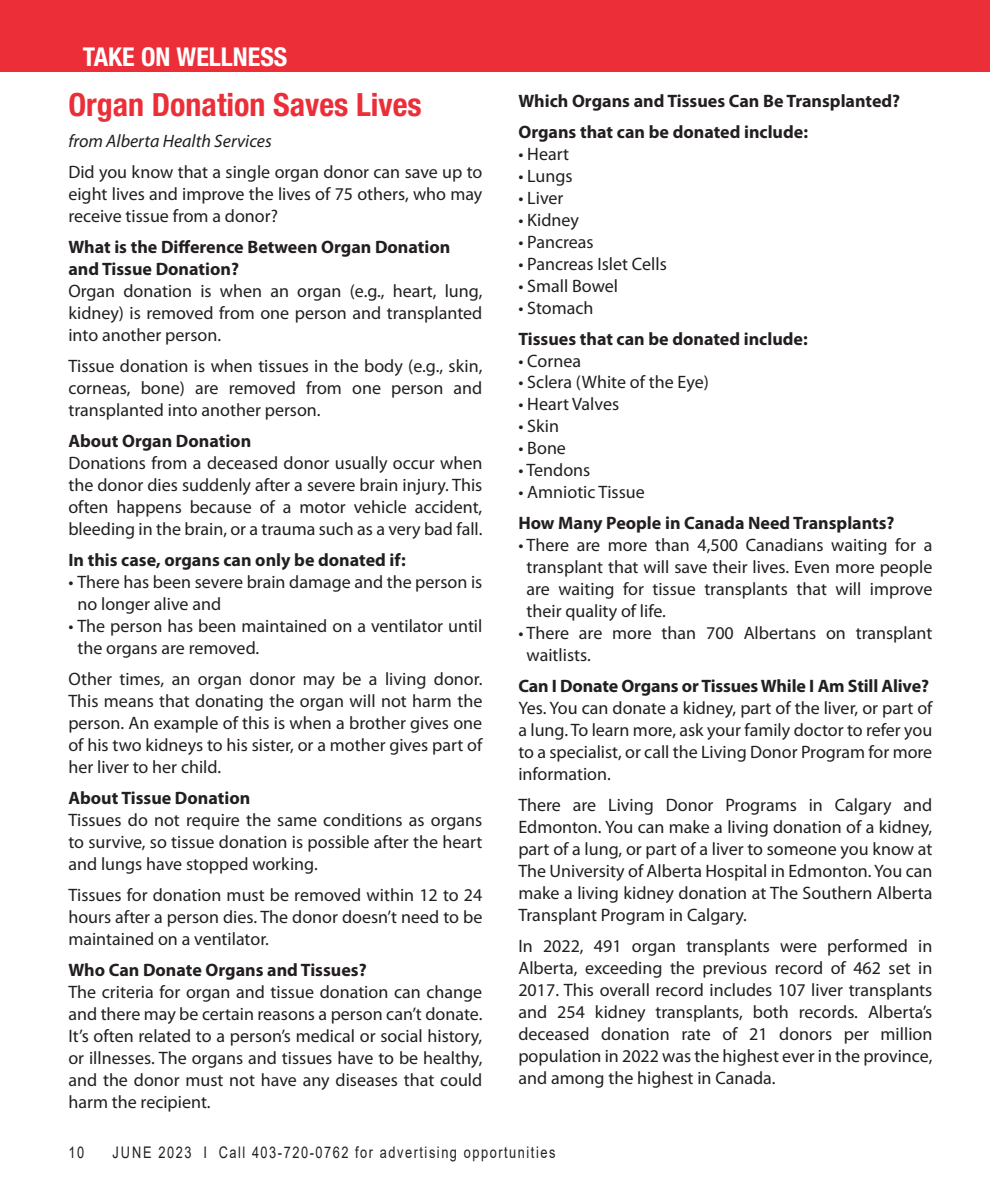
<style>
.page{position:relative;width:990px;height:1188px;background:#fff}
.page>*{position:absolute;margin:0;border:0;box-sizing:border-box;transform-origin:0 0}
.t1{font:700 condensed 32px "Helvetica Neue LT Std";color:#eb2e38}
.t2{font:700 condensed 26px "Helvetica Neue LT Std";color:#fff}
.t3{font:18px/22px "Myriad Pro";color:#231f20;text-align:justify}
.t4{font:700 18px/22px "Myriad Pro";color:#231f20}
.t5{font:italic 18px "Myriad Pro";color:#231f20}
.t6{font:16px "Arial";letter-spacing:.12em;color:#231f20;scale:.8 1}
</style>
<div class="page">
<div style="left:0;top:0;width:990px;height:72px;background:#eb2e38"></div>
<h2 class="t2" style="left:83px;top:41px;width:206px">TAKE ON WELLNESS</h2>
<h1 class="t1" style="left:68px;top:85px;width:355px">Organ Donation Saves Lives</h1>
<p class="t5" style="left:68px;top:130px;width:205px">from Alberta Health Services</p>
<p class="t3" style="left:68px;top:161px;width:416px">Did you know that a single organ donor can save up to eight lives and improve the lives of 75 others, who may receive tissue from a donor?</p>
<p class="t4" style="left:68px;top:235px;width:383px">What is the Difference Between Organ Donation and Tissue Donation?</p>
<p class="t3" style="left:68px;top:280px;width:415px">Organ donation is when an organ (e.g., heart, lung, kidney) is removed from one person and transplanted into another person.</p>
<p class="t3" style="left:68px;top:355px;width:416px">Tissue donation is when tissues in the body (e.g., skin, corneas, bone) are removed from one person and transplanted into another person.</p>
<p class="t4" style="left:68px;top:429px;width:184px">About Organ Donation</p>
<p class="t3" style="left:68px;top:452px;width:416px">Donations from a deceased donor usually occur when the donor dies suddenly after a severe brain injury. This often happens because of a motor vehicle accident, bleeding in the brain, or a trauma such as a very bad fall.</p>
<p class="t4" style="left:68px;top:548px;width:339px">In this case, organs can only be donated if:</p>
<p class="t3" style="left:77px;top:571px;width:406px;text-indent:-9px">• There has been severe brain damage and the person is no longer alive and</p>
<p class="t3" style="left:77px;top:615px;width:407px;text-indent:-9px">• The person has been maintained on a ventilator until the organs are removed.</p>
<p class="t3" style="left:68px;top:668px;width:416px">Other times, an organ donor may be a living donor.<br>This means that donating the organ will not harm the person. An example of this is when a brother gives one of his two kidneys to his sister, or a mother gives part of her liver to her child.</p>
<p class="t4" style="left:68px;top:786px;width:183px">About Tissue Donation</p>
<p class="t3" style="left:68px;top:809px;width:415px">Tissues do not require the same conditions as organs to survive, so tissue donation is possible after the heart and lungs have stopped working.</p>
<p class="t3" style="left:68px;top:884px;width:416px">Tissues for donation must be removed within 12 to 24 hours after a person dies. The donor doesn’t need to be maintained on a ventilator.</p>
<p class="t4" style="left:68px;top:958px;width:300px">Who Can Donate Organs and Tissues?</p>
<p class="t3" style="left:68px;top:981px;width:415px">The criteria for organ and tissue donation can change and there may be certain reasons a person can’t donate.<br>It’s often related to a person’s medical or social history, or illnesses. The organs and tissues have to be healthy, and the donor must not have any diseases that could harm the recipient.</p>
<p class="t4" style="left:518px;top:84px;width:383px;line-height:31px">Which Organs and Tissues Can Be Transplanted?<br>Organs that can be donated include:</p>
<p class="t3" style="left:518px;top:142px;width:52px">• Heart</p>
<p class="t3" style="left:518px;top:164px;width:56px">• Lungs</p>
<p class="t3" style="left:518px;top:186px;width:46px">• Liver</p>
<p class="t3" style="left:518px;top:208px;width:62px">• Kidney</p>
<p class="t3" style="left:518px;top:230px;width:77px">• Pancreas</p>
<p class="t3" style="left:518px;top:252px;width:150px">• Pancreas Islet Cells</p>
<p class="t3" style="left:518px;top:274px;width:101px">• Small Bowel</p>
<p class="t3" style="left:518px;top:296px;width:77px">• Stomach</p>
<p class="t4" style="left:518px;top:327px;width:291px">Tissues that can be donated include:</p>
<p class="t3" style="left:518px;top:349px;width:64px">• Cornea</p>
<p class="t3" style="left:518px;top:371px;width:192px">• Sclera (White of the Eye)</p>
<p class="t3" style="left:518px;top:393px;width:102px">• Heart Valves</p>
<p class="t3" style="left:518px;top:415px;width:42px">• Skin</p>
<p class="t3" style="left:518px;top:437px;width:49px">• Bone</p>
<p class="t3" style="left:518px;top:459px;width:73px">• Tendons</p>
<p class="t3" style="left:518px;top:481px;width:128px">• Amniotic Tissue</p>
<p class="t4" style="left:518px;top:512px;width:378px">How Many People in Canada Need Transplants?</p>
<p class="t3" style="left:527px;top:534px;width:407px;text-indent:-8px">• There are more than 4,500 Canadians waiting for a transplant that will save their lives. Even more people are waiting for tissue transplants that will improve their quality of life.</p>
<p class="t3" style="left:527px;top:622px;width:407px;text-indent:-8px">• There are more than 700 Albertans on transplant waitlists.</p>
<p class="t4" style="left:518px;top:675px;width:412px">Can I Donate Organs or Tissues While I Am Still Alive?</p>
<p class="t3" style="left:518px;top:697px;width:416px">Yes. You can donate a kidney, part of the liver, or part of a lung. To learn more, ask your family doctor to refer you to a specialist, or call the Living Donor Program for more information.</p>
<p class="t3" style="left:518px;top:794px;width:416px">There are Living Donor Programs in Calgary and Edmonton. You can make a living donation of a kidney, part of a lung, or part of a liver to someone you know at The University of Alberta Hospital in Edmonton. You can make a living kidney donation at The Southern Alberta Transplant Program in Calgary.</p>
<p class="t3" style="left:518px;top:935px;width:416px">In 2022, 491 organ transplants were performed in Alberta, exceeding the previous record of 462 set in 2017. This overall record includes 107 liver transplants and 254 kidney transplants, both records. Alberta’s deceased donation rate of 21 donors per million population in 2022 was the highest ever in the province, and among the highest in Canada.</p>
<p class="t6" style="left:68px;top:1141px;width:21px">10</p>
<p class="t6" style="left:112px;top:1141px;width:555px">JUNE 2023 I Call 403-720-0762 for advertising opportunities</p>
</div>
